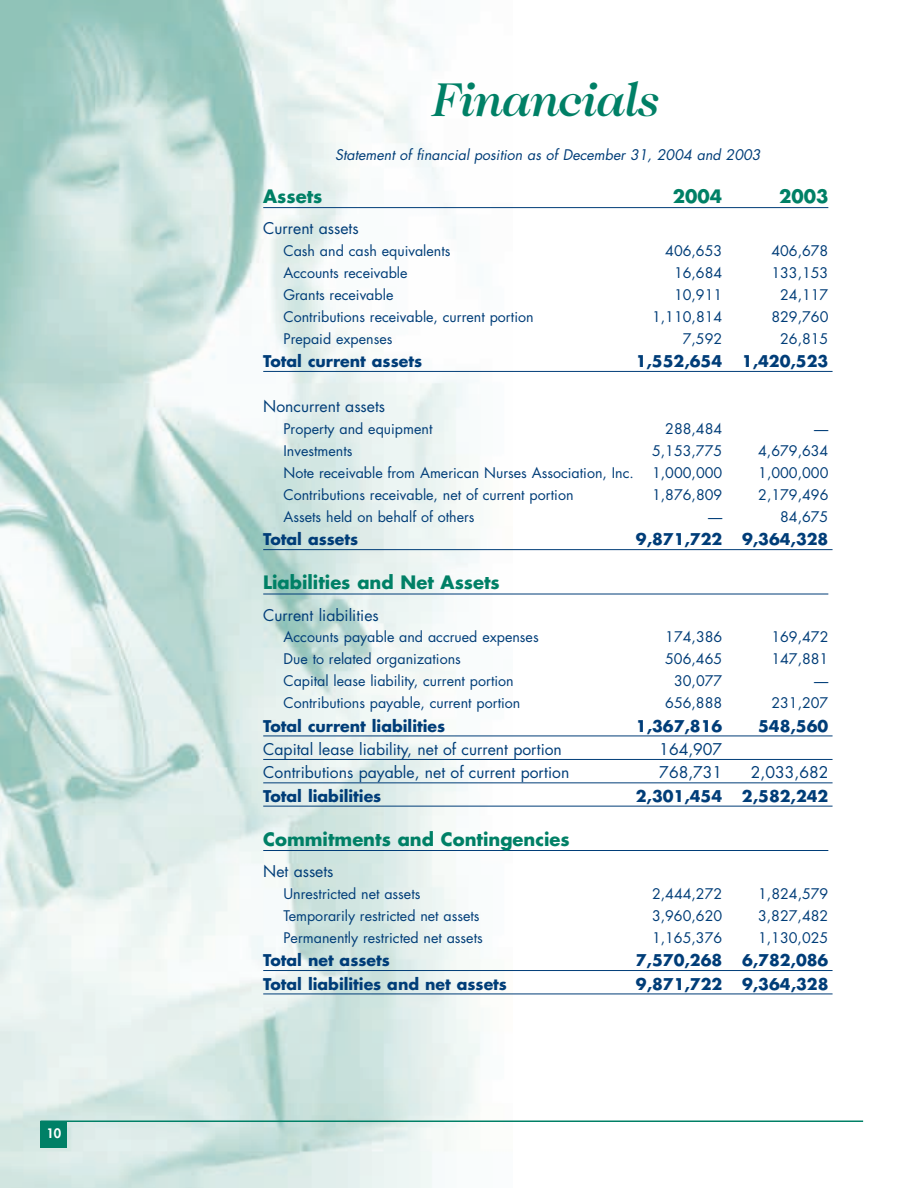
<style>
.page{position:relative;width:918px;height:1188px;background:#fff}
.page>*{position:absolute;margin:0;border:0;box-sizing:border-box;transform-origin:0 0}
.t1{font:italic 500 48px "Caslon Two Twenty Four";letter-spacing:-.025em;color:#008066}
.t2{font:700 18px "Futura";color:#008066}
.t3{font:700 15.75px "Futura";color:#003d78}
.t4{font:15.75px "Futura";color:#003d78}
.t5{font:14.25px "Futura";color:#003d78}
.t6{font:italic 14.25px "Futura";color:#003d78}
.t7{font:800 12.75px "Futura";color:#fff}
</style>
<div class="page">
<img style="left:0;top:0;width:513px;height:1188px">
<div style="left:40px;top:1121px;width:28px;height:27px;background:#008066"></div>
<hr style="left:40px;top:1120px;width:823px;height:2px;background:#008066">
<hr style="left:263px;top:207px;width:565px;height:1px;background:#003d78">
<hr style="left:263px;top:371px;width:570px;height:1px;background:#003d78">
<hr style="left:263px;top:549px;width:570px;height:1px;background:#003d78">
<hr style="left:263px;top:594px;width:565px;height:1px;background:#003d78">
<hr style="left:263px;top:736px;width:570px;height:1px;background:#003d78">
<hr style="left:263px;top:759px;width:570px;height:1px;background:#003d78">
<hr style="left:263px;top:782px;width:570px;height:1px;background:#003d78">
<hr style="left:263px;top:806px;width:570px;height:1px;background:#003d78">
<hr style="left:263px;top:850px;width:565px;height:1px;background:#003d78">
<hr style="left:263px;top:970px;width:570px;height:1px;background:#003d78">
<hr style="left:263px;top:994px;width:570px;height:1px;background:#003d78">
<p class="t7" style="left:47px;top:1128px;width:16px">10</p>
<h1 class="t1" style="left:430px;top:81px;width:229px">Financials</h1>
<p class="t6" style="left:335px;top:149px;width:427px">Statement of financial position as of December 31, 2004 and 2003</p>
<p class="t2" style="left:263px;top:188px;width:61px">Assets</p>
<p class="t2" style="left:673px;top:188px;width:51px">2004</p>
<p class="t2" style="left:779px;top:188px;width:51px">2003</p>
<p class="t4" style="left:263px;top:221px;width:97px">Current assets</p>
<p class="t5" style="left:284px;top:244px;width:169px">Cash and cash equivalents</p>
<p class="t5" style="left:665px;top:244px;width:59px">406,653</p>
<p class="t5" style="left:771px;top:244px;width:59px">406,678</p>
<p class="t5" style="left:284px;top:266px;width:126px">Accounts receivable</p>
<p class="t5" style="left:674px;top:266px;width:50px">16,684</p>
<p class="t5" style="left:771px;top:266px;width:59px">133,153</p>
<p class="t5" style="left:284px;top:288px;width:111px">Grants receivable</p>
<p class="t5" style="left:674px;top:288px;width:50px">10,911</p>
<p class="t5" style="left:780px;top:288px;width:50px">24,117</p>
<p class="t5" style="left:284px;top:310px;width:252px">Contributions receivable, current portion</p>
<p class="t5" style="left:652px;top:310px;width:72px">1,110,814</p>
<p class="t5" style="left:771px;top:310px;width:59px">829,760</p>
<p class="t5" style="left:284px;top:332px;width:110px">Prepaid expenses</p>
<p class="t5" style="left:683px;top:332px;width:41px">7,592</p>
<p class="t5" style="left:780px;top:332px;width:50px">26,815</p>
<p class="t3" style="left:263px;top:354px;width:160px">Total current assets</p>
<p class="t3" style="left:636px;top:354px;width:194px">1,552,654 1,420,523</p>
<p class="t4" style="left:263px;top:399px;width:123px">Noncurrent assets</p>
<p class="t5" style="left:284px;top:422px;width:150px">Property and equipment</p>
<p class="t5" style="left:665px;top:422px;width:59px">288,484</p>
<p class="t5" style="left:814px;top:422px;width:16px">—</p>
<p class="t5" style="left:284px;top:444px;width:70px">Investments</p>
<p class="t5" style="left:652px;top:444px;width:72px">5,153,775</p>
<p class="t5" style="left:758px;top:444px;width:72px">4,679,634</p>
<p class="t5" style="left:284px;top:466px;width:352px">Note receivable from American Nurses Association, Inc.</p>
<p class="t5" style="left:652px;top:466px;width:72px">1,000,000</p>
<p class="t5" style="left:758px;top:466px;width:72px">1,000,000</p>
<p class="t5" style="left:284px;top:488px;width:292px">Contributions receivable, net of current portion</p>
<p class="t5" style="left:652px;top:488px;width:72px">1,876,809</p>
<p class="t5" style="left:758px;top:488px;width:72px">2,179,496</p>
<p class="t5" style="left:284px;top:510px;width:193px">Assets held on behalf of others</p>
<p class="t5" style="left:708px;top:510px;width:16px">—</p>
<p class="t5" style="left:780px;top:510px;width:50px">84,675</p>
<p class="t3" style="left:263px;top:532px;width:97px">Total assets</p>
<p class="t3" style="left:636px;top:532px;width:88px">9,871,722</p>
<p class="t3" style="left:742px;top:532px;width:88px">9,364,328</p>
<p class="t2" style="left:263px;top:574px;width:238px">Liabilities and Net Assets</p>
<p class="t4" style="left:263px;top:608px;width:117px">Current liabilities</p>
<p class="t5" style="left:284px;top:631px;width:257px">Accounts payable and accrued expenses</p>
<p class="t5" style="left:665px;top:631px;width:59px">174,386</p>
<p class="t5" style="left:771px;top:631px;width:59px">169,472</p>
<p class="t5" style="left:284px;top:653px;width:179px">Due to related organizations</p>
<p class="t5" style="left:665px;top:653px;width:59px">506,465</p>
<p class="t5" style="left:771px;top:653px;width:59px">147,881</p>
<p class="t5" style="left:284px;top:674px;width:232px">Capital lease liability, current portion</p>
<p class="t5" style="left:674px;top:674px;width:50px">30,077</p>
<p class="t5" style="left:814px;top:674px;width:16px">—</p>
<p class="t5" style="left:284px;top:696px;width:238px">Contributions payable, current portion</p>
<p class="t5" style="left:665px;top:696px;width:59px">656,888</p>
<p class="t5" style="left:771px;top:696px;width:59px">231,207</p>
<p class="t3" style="left:263px;top:718px;width:184px">Total current liabilities</p>
<p class="t3" style="left:636px;top:718px;width:88px">1,367,816</p>
<p class="t3" style="left:758px;top:718px;width:72px">548,560</p>
<p class="t4" style="left:263px;top:742px;width:300px">Capital lease liability, net of current portion</p>
<p class="t4" style="left:659px;top:742px;width:65px">164,907</p>
<p class="t4" style="left:263px;top:765px;width:308px">Contributions payable, net of current portion</p>
<p class="t4" style="left:659px;top:765px;width:65px">768,731</p>
<p class="t4" style="left:751px;top:765px;width:79px">2,033,682</p>
<p class="t3" style="left:263px;top:789px;width:120px">Total liabilities</p>
<p class="t3" style="left:636px;top:789px;width:194px">2,301,454 2,582,242</p>
<p class="t2" style="left:263px;top:831px;width:308px">Commitments and Contingencies</p>
<p class="t4" style="left:263px;top:864px;width:72px">Net assets</p>
<p class="t5" style="left:284px;top:887px;width:138px">Unrestricted net assets</p>
<p class="t5" style="left:652px;top:887px;width:72px">2,444,272</p>
<p class="t5" style="left:758px;top:887px;width:72px">1,824,579</p>
<p class="t5" style="left:284px;top:909px;width:198px">Temporarily restricted net assets</p>
<p class="t5" style="left:652px;top:909px;width:72px">3,960,620</p>
<p class="t5" style="left:758px;top:909px;width:72px">3,827,482</p>
<p class="t5" style="left:284px;top:931px;width:201px">Permanently restricted net assets</p>
<p class="t5" style="left:652px;top:931px;width:72px">1,165,376</p>
<p class="t5" style="left:758px;top:931px;width:72px">1,130,025</p>
<p class="t3" style="left:263px;top:953px;width:128px">Total net assets</p>
<p class="t3" style="left:636px;top:953px;width:88px">7,570,268</p>
<p class="t3" style="left:742px;top:953px;width:88px">6,782,086</p>
<p class="t3" style="left:263px;top:976px;width:245px">Total liabilities and net assets</p>
<p class="t3" style="left:636px;top:976px;width:88px">9,871,722</p>
<p class="t3" style="left:742px;top:976px;width:88px">9,364,328</p>
</div>
